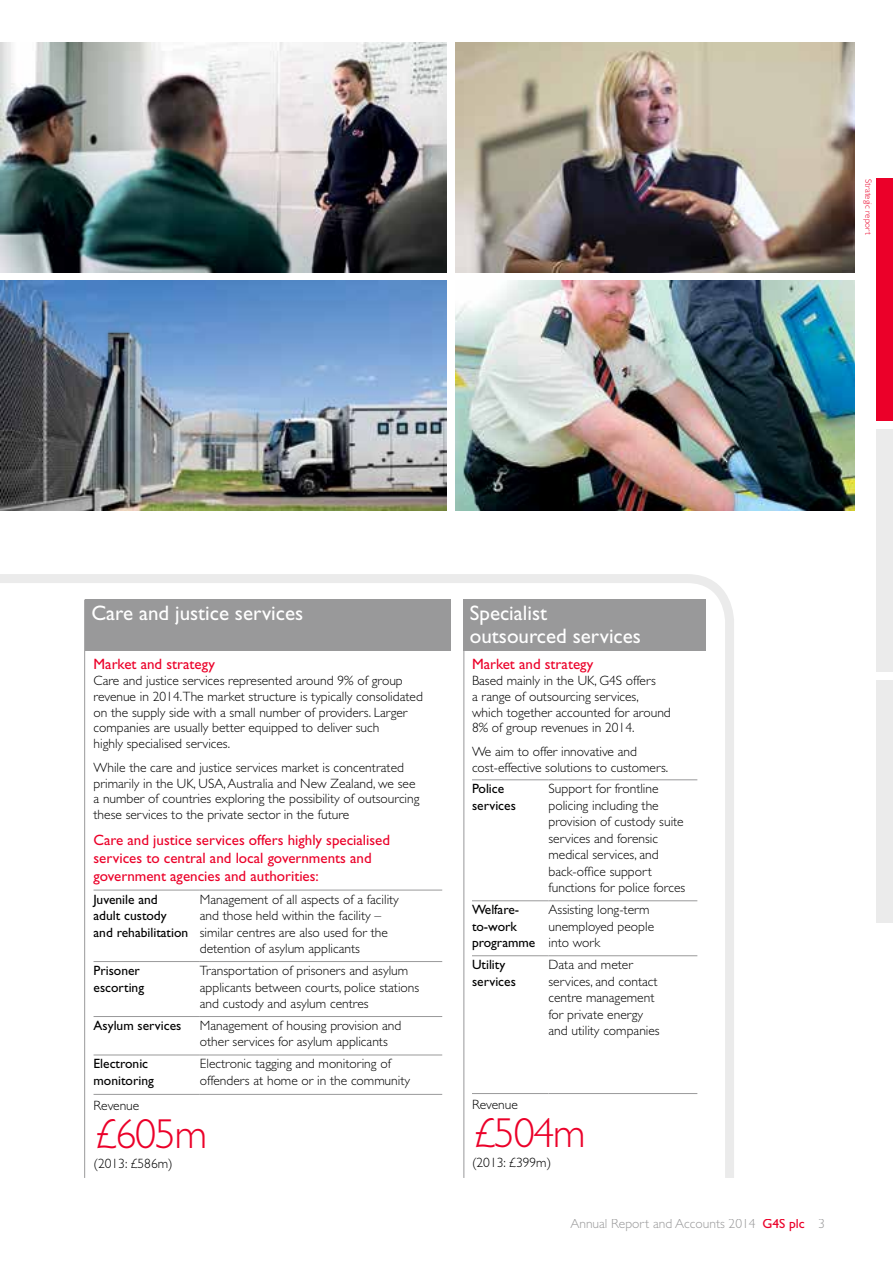
<style>
.page{position:relative;width:893px;height:1263px;background:#fff}
.page>*{position:absolute;margin:0;border:0;box-sizing:border-box;transform-origin:0 0}
.t1{font:300 42px "Gill Sans Std";letter-spacing:-.03em;color:#eb0029}
.t2{font:21px/22.5px "Gill Sans Std";color:#fff}
.t3{font:15px/18px "Gill Sans Std";color:#eb0029}
.t4{font:300 13.5px/16.5px "Gill Sans Std";color:#000}
.t5{font:13.5px/16.5px "Gill Sans Std";color:#000}
.t6{font:300 13.5px "Gill Sans Std";color:#99999a}
.t7{font:300 9px "Gill Sans Std";color:#eb0029}
.s1{font-weight:400;color:#eb0029}
</style>
<div class="page">
<div style="left:876px;top:179px;width:17px;height:242px;background:#eb0029"></div>
<div style="left:876px;top:429px;width:17px;height:243px;background:#ebebeb"></div>
<div style="left:876px;top:680px;width:17px;height:243px;background:#ebebeb"></div>
<img style="left:455px;top:281px;width:400px;height:229px">
<img style="left:0;top:281px;width:446px;height:229px">
<img style="left:1px;top:43px;width:445px;height:229px">
<img style="left:455px;top:43px;width:400px;height:229px">
<img style="left:0;top:43px;width:1px;height:229px">
<svg style="left:0;top:574px;width:734px;height:604px"></svg>
<hr style="left:472px;top:955px;width:77px;height:1px;background:#99999a">
<hr style="left:549px;top:955px;width:148px;height:1px;background:#99999a">
<hr style="left:472px;top:1093px;width:77px;height:1px;background:#99999a">
<hr style="left:549px;top:1093px;width:148px;height:1px;background:#99999a">
<hr style="left:472px;top:779px;width:77px;height:1px;background:#99999a">
<hr style="left:549px;top:779px;width:148px;height:1px;background:#99999a">
<hr style="left:472px;top:900px;width:77px;height:1px;background:#99999a">
<hr style="left:549px;top:900px;width:148px;height:1px;background:#99999a">
<hr style="left:94px;top:1016px;width:106px;height:1px;background:#99999a">
<hr style="left:200px;top:1016px;width:242px;height:1px;background:#99999a">
<hr style="left:94px;top:1055px;width:106px;height:1px;background:#99999a">
<hr style="left:200px;top:1055px;width:242px;height:1px;background:#99999a">
<hr style="left:94px;top:1094px;width:106px;height:1px;background:#99999a">
<hr style="left:200px;top:1094px;width:242px;height:1px;background:#99999a">
<hr style="left:94px;top:890px;width:106px;height:1px;background:#99999a">
<hr style="left:200px;top:890px;width:242px;height:1px;background:#99999a">
<hr style="left:94px;top:961px;width:106px;height:1px;background:#99999a">
<hr style="left:200px;top:961px;width:242px;height:1px;background:#99999a">
<div style="left:85px;top:600px;width:366px;height:51px;background:#99999a"></div>
<div style="left:463px;top:600px;width:243px;height:51px;background:#99999a"></div>
<hr style="left:463px;top:600px;width:1px;height:578px;background:#99999a">
<hr style="left:84px;top:600px;width:1px;height:578px;background:#99999a">
<p class="t7" style="left:874px;top:179px;width:58px;rotate:90deg">Strategic report</p>
<h2 class="t2" style="left:91px;top:602px;width:213px">Care and justice services</h2>
<h2 class="t2" style="left:470px;top:602px;width:173px">Specialist outsourced services</h2>
<p class="t3" style="left:94px;top:655px;width:123px">Market and strategy</p>
<p class="t4" style="left:94px;top:673px;width:331px;line-height:15.8px">Care and justice services represented around 9% of group revenue in 2014.The market structure is typically consolidated on the supply side with a small number of providers. Larger companies are usually better equipped to deliver such<br>highly specialised services.</p>
<p class="t4" style="left:94px;top:759px;width:327px;line-height:15.8px">While the care and justice services market is concentrated primarily in the UK, USA, Australia and New Zealand, we see a number of countries exploring the possibility of outsourcing these services to the private sector in the future</p>
<p class="t3" style="left:94px;top:831px;width:298px">Care and justice services offers highly specialised services to central and local governments and government agencies and authorities:</p>
<p class="t5" style="left:94px;top:891px;width:96px">Juvenile and<br>adult custody and rehabilitation</p>
<p class="t4" style="left:200px;top:891px;width:201px">Management of all aspects of a facility and those held within the facility – similar centres are also used for the detention of asylum applicants</p>
<p class="t5" style="left:94px;top:962px;width:52px">Prisoner escorting</p>
<p class="t4" style="left:200px;top:962px;width:221px">Transportation of prisoners and asylum applicants between courts, police stations and custody and asylum centres</p>
<p class="t5" style="left:94px;top:1017px;width:89px">Asylum services</p>
<p class="t4" style="left:200px;top:1017px;width:203px">Management of housing provision and other services for asylum applicants</p>
<p class="t5" style="left:94px;top:1056px;width:62px">Electronic monitoring</p>
<p class="t4" style="left:200px;top:1056px;width:212px">Electronic tagging and monitoring of offenders at home or in the community</p>
<p class="t4" style="left:94px;top:1098px;width:47px">Revenue</p>
<h1 class="t1" style="left:94px;top:1110px;width:115px">£605m</h1>
<p class="t4" style="left:94px;top:1155px;width:81px">(2013: £586m)</p>
<p class="t3" style="left:472px;top:655px;width:123px">Market and strategy</p>
<p class="t4" style="left:472px;top:673px;width:200px;line-height:15.8px">Based mainly in the UK, G4S offers<br>a range of outsourcing services, which together accounted for around<br>8% of group revenues in 2014.</p>
<p class="t4" style="left:472px;top:744px;width:198px;line-height:15.8px">We aim to offer innovative and cost-effective solutions to customers.</p>
<p class="t5" style="left:472px;top:780px;width:45px">Police services</p>
<p class="t4" style="left:549px;top:781px;width:138px">Support for frontline policing including the provision of custody suite services and forensic medical services, and back-office support functions for police forces</p>
<p class="t5" style="left:472px;top:901px;width:65px">Welfare&shy;to-work programme</p>
<p class="t4" style="left:549px;top:902px;width:107px">Assisting long-term unemployed people into work</p>
<p class="t5" style="left:472px;top:956px;width:45px">Utility services</p>
<p class="t4" style="left:549px;top:956px;width:113px">Data and meter services, and contact centre management for private energy and utility companies</p>
<p class="t4" style="left:472px;top:1097px;width:47px">Revenue</p>
<h1 class="t1" style="left:472px;top:1110px;width:115px">£504m</h1>
<p class="t4" style="left:472px;top:1155px;width:81px">(2013: £399m)</p>
<p class="t6" style="left:570px;top:1216px;width:256px">Annual Report and Accounts 2014 <span class="s1">G4S plc</span> 3</p>
</div>
